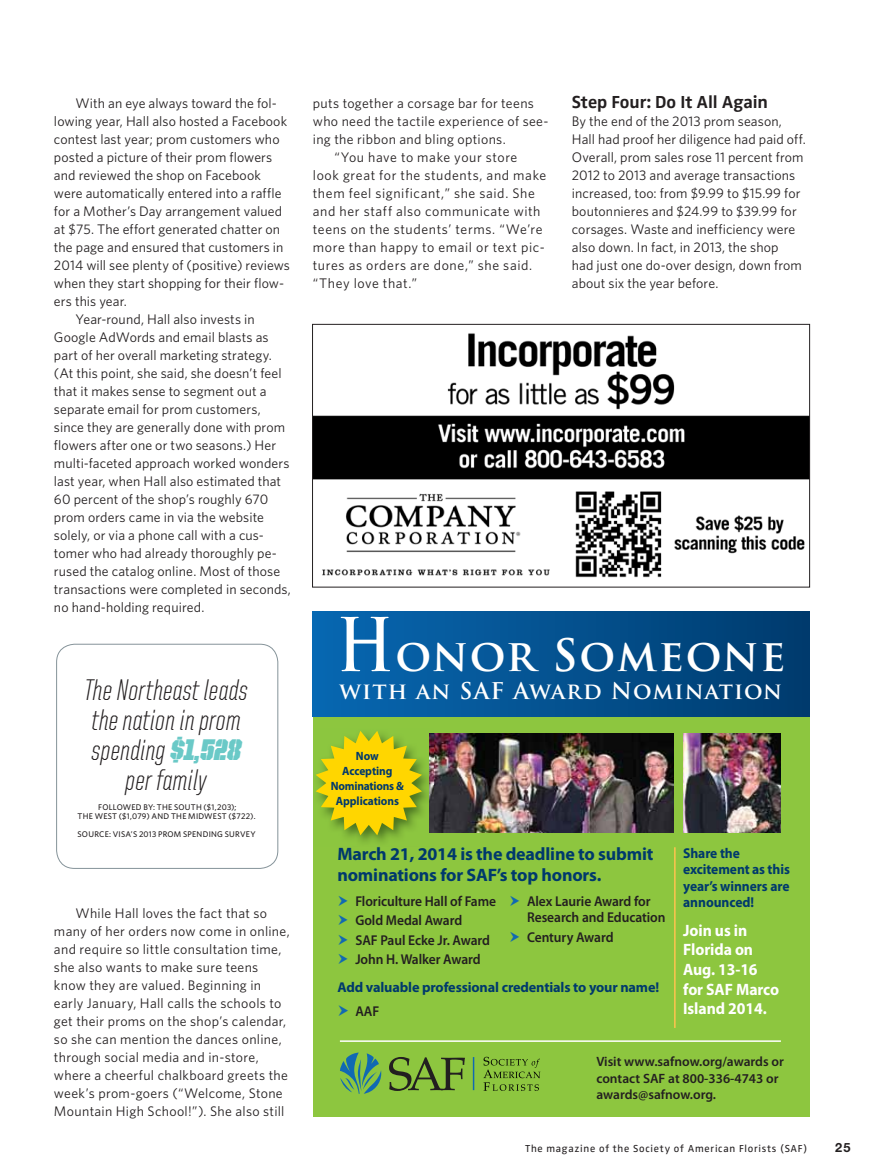
<style>
.page{position:relative;width:891px;height:1175px;background:#fff}
.page>*{position:absolute;margin:0;border:0;box-sizing:border-box;transform-origin:0 0}
.t1{font:700 43.5px "Trajan Pro";letter-spacing:.035em;color:#fff}
.t2{font:300 30px/30px "United Italic Cond";color:#231f20;text-align:center}
.t3{font:700 22.5px "Trajan Pro";letter-spacing:.05em;color:#fff}
.t4{font:700 18px/21px "Myriad Pro";letter-spacing:-.01em;color:#00396c}
.t5{font:700 18px "Zwo";letter-spacing:-.005em;color:#231f20}
.t6{font:700 16.5px/19.5px "Myriad Pro";letter-spacing:-.005em;color:#fff;scale:.95 1}
.t7{font:600 14.25px/19.5px "Myriad Pro";letter-spacing:-.005em;color:#231f20;scale:.95 1}
.t8{font:700 14.25px/16.5px "Myriad Pro";letter-spacing:-.01em;color:#00396c;scale:.95 1}
.t9{font:700 14.25px "Myriad Pro";letter-spacing:-.01em;color:#00396c}
.t10{font:13.8px/18px "Whitney";letter-spacing:.01em;color:#231f20}
.t11{font:13.8px "Whitney";letter-spacing:.045em;color:#231f20}
.t12{font:13.8px "Whitney";letter-spacing:.04em;color:#231f20}
.t13{font:600 13.5px/16.5px "Myriad Pro";color:#231f20}
.t14{font:700 12.75px "Helvetica Neue";color:#231f20}
.t15{font:700 12px/15px "Myriad Pro";letter-spacing:-.01em;color:#00396c;text-align:center;scale:.95 1}
.t16{font:10.5px "Zwo";letter-spacing:.07em;color:#231f20}
.t17{font:500 8.25px/9px "Whitney";letter-spacing:.03em;color:#231f20;text-align:center}
.s1{font-family:"United Italic Cond PS St";font-weight:400;color:#6ac9c7}
.s2{font-size:72px}
</style>
<div class="page">
<div style="left:313px;top:716px;width:497px;height:400px;background:#8dc63f"></div>
<div style="left:313px;top:611px;width:497px;height:105px;background:linear-gradient(to right,#0868b2,#003b6d)"></div>
<hr style="left:473px;top:1057px;width:1px;height:33px;background:#1169b2">
<svg style="left:483px;top:1056px;width:57px;height:34px"></svg>
<svg style="left:340px;top:1052px;width:41px;height:41px"></svg>
<svg style="left:389px;top:1057px;width:76px;height:34px"></svg>
<img style="left:433px;top:733px;width:241px;height:99px">
<img style="left:684px;top:734px;width:97px;height:98px">
<hr style="left:340px;top:1040px;width:441px;height:1px;background:#fff">
<hr style="left:674px;top:847px;width:2px;height:181px;background:#fec34e">
<img style="left:345px;top:733px;width:88px;height:114px">
<svg style="left:316px;top:731px;width:106px;height:104px"></svg>
<img style="left:314px;top:333px;width:494px;height:245px">
<div style="left:312px;top:324px;width:498px;height:263px;border:1px solid #231f20"></div>
<div style="left:56px;top:643px;width:222px;height:225px;border:1px solid #859399;border-radius:18px"></div>
<p class="t10" style="left:76px;top:94px;width:203px">With an eye always toward the fol-</p>
<p class="t10" style="left:54px;top:112px;width:235px">lowing year, Hall also hosted a Facebook</p>
<p class="t10" style="left:54px;top:130px;width:227px">contest last year; prom customers who</p>
<p class="t10" style="left:54px;top:148px;width:220px">posted a picture of their prom flowers</p>
<p class="t10" style="left:54px;top:166px;width:208px">and reviewed the shop on Facebook</p>
<p class="t10" style="left:54px;top:184px;width:229px">were automatically entered into a raffle</p>
<p class="t10" style="left:54px;top:202px;width:230px">for a Mother’s Day arrangement valued</p>
<p class="t10" style="left:54px;top:220px;width:228px">at $75. The effort generated chatter on</p>
<p class="t10" style="left:54px;top:238px;width:231px">the page and ensured that customers in</p>
<p class="t10" style="left:54px;top:256px;width:238px">2014 will see plenty of (positive) reviews</p>
<p class="t10" style="left:54px;top:274px;width:232px">when they start shopping for their flow-</p>
<p class="t10" style="left:54px;top:292px;width:75px">ers this year.</p>
<p class="t10" style="left:76px;top:310px;width:181px">Year-round, Hall also invests in</p>
<p class="t10" style="left:54px;top:328px;width:216px">Google AdWords and email blasts as</p>
<p class="t10" style="left:54px;top:346px;width:220px">part of her overall marketing strategy.</p>
<p class="t10" style="left:54px;top:364px;width:229px">(At this point, she said, she doesn’t feel</p>
<p class="t10" style="left:54px;top:382px;width:214px">that it makes sense to segment out a</p>
<p class="t10" style="left:54px;top:400px;width:208px">separate email for prom customers,</p>
<p class="t10" style="left:54px;top:418px;width:233px">since they are generally done with prom</p>
<p class="t10" style="left:54px;top:436px;width:224px">flowers after one or two seasons.) Her</p>
<p class="t10" style="left:54px;top:454px;width:237px">multi-faceted approach worked wonders</p>
<p class="t10" style="left:54px;top:472px;width:229px">last year, when Hall also estimated that</p>
<p class="t10" style="left:54px;top:490px;width:216px">60 percent of the shop’s roughly 670</p>
<p class="t10" style="left:54px;top:508px;width:211px">prom orders came in via the website</p>
<p class="t10" style="left:54px;top:526px;width:211px">solely, or via a phone call with a cus-</p>
<p class="t10" style="left:54px;top:544px;width:224px">tomer who had already thoroughly pe-</p>
<p class="t10" style="left:54px;top:562px;width:228px">rused the catalog online. Most of those</p>
<p class="t10" style="left:54px;top:580px;width:239px">transactions were completed in seconds,</p>
<p class="t10" style="left:54px;top:598px;width:152px">no hand-holding required.</p>
<h2 class="t2" style="left:85px;top:674px;width:165px">The Northeast leads the nation in prom spending <span class="s1">$1,528 </span>per family</h2>
<p class="t17" style="left:78px;top:802px;width:179px">FOLLOWED BY: THE SOUTH ($1,203);<br>THE WEST ($1,079) AND THE MIDWEST ($722).</p>
<p class="t17" style="left:78px;top:829px;width:180px">SOURCE: VISA’S 2013 PROM SPENDING SURVEY</p>
<p class="t10" style="left:54px;top:904px;width:237px;text-indent:22px">While Hall loves the fact that so many of her orders now come in online, and require so little consultation time, she also wants to make sure teens know they are valued. Beginning in early January, Hall calls the schools to get their proms on the shop’s calendar, so she can mention the dances online, through social media and in-store, where a cheerful chalkboard greets the week’s prom-goers (“Welcome, Stone Mountain High School!”). She also still</p>
<p class="t10" style="left:313px;top:94px;width:223px">puts together a corsage bar for teens</p>
<p class="t10" style="left:313px;top:112px;width:237px">who need the tactile experience of see-</p>
<p class="t10" style="left:313px;top:130px;width:194px">ing the ribbon and bling options.</p>
<p class="t12" style="left:335px;top:149px;width:184px">“You have to make your store</p>
<p class="t11" style="left:313px;top:167px;width:235px">look great for the students, and make</p>
<p class="t11" style="left:313px;top:185px;width:223px">them feel significant,” she said. She</p>
<p class="t12" style="left:313px;top:203px;width:229px">and her staff also communicate with</p>
<p class="t11" style="left:313px;top:221px;width:231px">teens on the students’ terms. “We’re</p>
<p class="t12" style="left:313px;top:239px;width:233px">more than happy to email or text pic-</p>
<p class="t11" style="left:313px;top:257px;width:221px">tures as orders are done,” she said.</p>
<p class="t12" style="left:313px;top:275px;width:106px">“They love that.”</p>
<h3 class="t5" style="left:572px;top:91px;width:198px">Step Four: Do It All Again</h3>
<p class="t10" style="left:572px;top:112px;width:235px">By the end of the 2013 prom season, Hall had proof her diligence had paid off.<br>Overall, prom sales rose 11 percent from 2012 to 2013 and average transactions increased, too: from $9.99 to $15.99 for boutonnieres and $24.99 to $39.99 for corsages. Waste and inefficiency were also down. In fact, in 2013, the shop<br>had just one do-over design, down from about six the year before.</p>
<h1 class="t1" style="left:337px;top:628px;width:450px"><span class="s2">H</span>onor Someone</h1>
<h3 class="t3" style="left:339px;top:677px;width:444px">with an SAF Award Nomination</h3>
<p class="t15" style="left:331px;top:748px;width:78px">Now<br>Accepting<br>Nominations &amp;<br>Applications</p>
<h3 class="t4" style="left:337px;top:842px;width:317px">March 21, 2014 is the deadline to submit nominations for SAF’s top honors.</h3>
<p class="t8" style="left:683px;top:844px;width:114px">Share the excitement as this year’s winners are announced!</p>
<p class="t6" style="left:683px;top:920px;width:102px">Join us in<br>Florida on<br>Aug. 13-16 for SAF Marco<br>Island 2014.</p>
<p class="t7" style="left:355px;top:891px;width:150px">Floriculture Hall of Fame<br>Gold Medal Award<br>SAF Paul Ecke Jr. Award<br>John H. Walker Award</p>
<p class="t9" style="left:337px;top:977px;width:323px">Add valuable professional credentials to your name!</p>
<p class="t7" style="left:355px;top:1001px;width:27px">AAF</p>
<p class="t7" style="left:527px;top:892px;width:147px;line-height:16.5px">Alex Laurie Award for<br>Research and Education</p>
<p class="t7" style="left:527px;top:927px;width:93px">Century Award</p>
<p class="t13" style="left:596px;top:1053px;width:189px">Visit www.safnow.org/awards or contact SAF at 800-336-4743 or awards@safnow.org.</p>
<p class="t16" style="left:525px;top:1142px;width:284px">The magazine of the Society of American Florists (SAF)</p>
<p class="t14" style="left:835px;top:1140px;width:17px">25</p>
</div>
